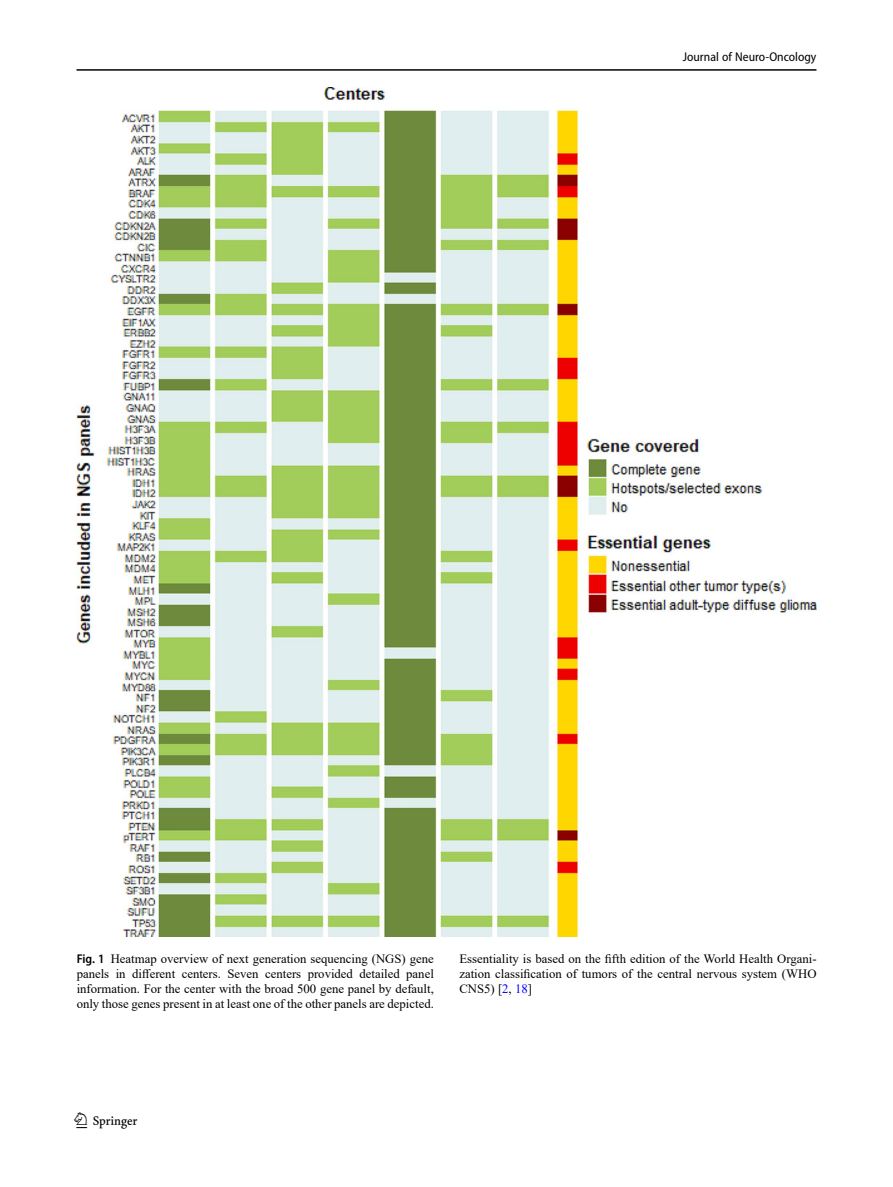
<style>
.page{position:relative;width:893px;height:1187px;background:#fff}
.page>*{position:absolute;margin:0;border:0;box-sizing:border-box;transform-origin:0 0}
.t1{font:22.5px "Springnew";color:#000}
.Figure_Caption{font:12.75px/15px "Times New Roman";color:#000;text-align:justify}
.t2{font:semi-condensed 12.75px "Myriad Pro";color:#000}
.s1{font-family:"Myriad Pro";font-weight:600;font-stretch:semi-condensed}
.s2{color:#00f}
</style>
<div class="page">
<hr style="left:77px;top:69px;width:739px;height:2px;background:#000">
<img style="left:77px;top:87px;width:740px;height:849px">
<p class="t2" style="left:683px;top:49px;width:135px">Journal of Neuro-Oncology</p>
<p class="Figure_Caption" style="left:77px;top:951px;width:359px"><span class="s1">Fig. 1</span> Heatmap overview of next generation sequencing (NGS) gene panels in different centers. Seven centers provided detailed panel information. For the center with the broad 500 gene panel by default, only those genes present in at least one of the other panels are depicted.</p>
<p class="Figure_Caption" style="left:459px;top:951px;width:359px">Essentiality is based on the fifth edition of the World Health Organi&shy;zation classification of tumors of the central nervous system (WHO CNS5) [<span class="s2">2</span>, <span class="s2">18</span>]</p>
<h1 class="t1" style="left:77px;top:1107px;width:63px">1 3</h1>
</div>
